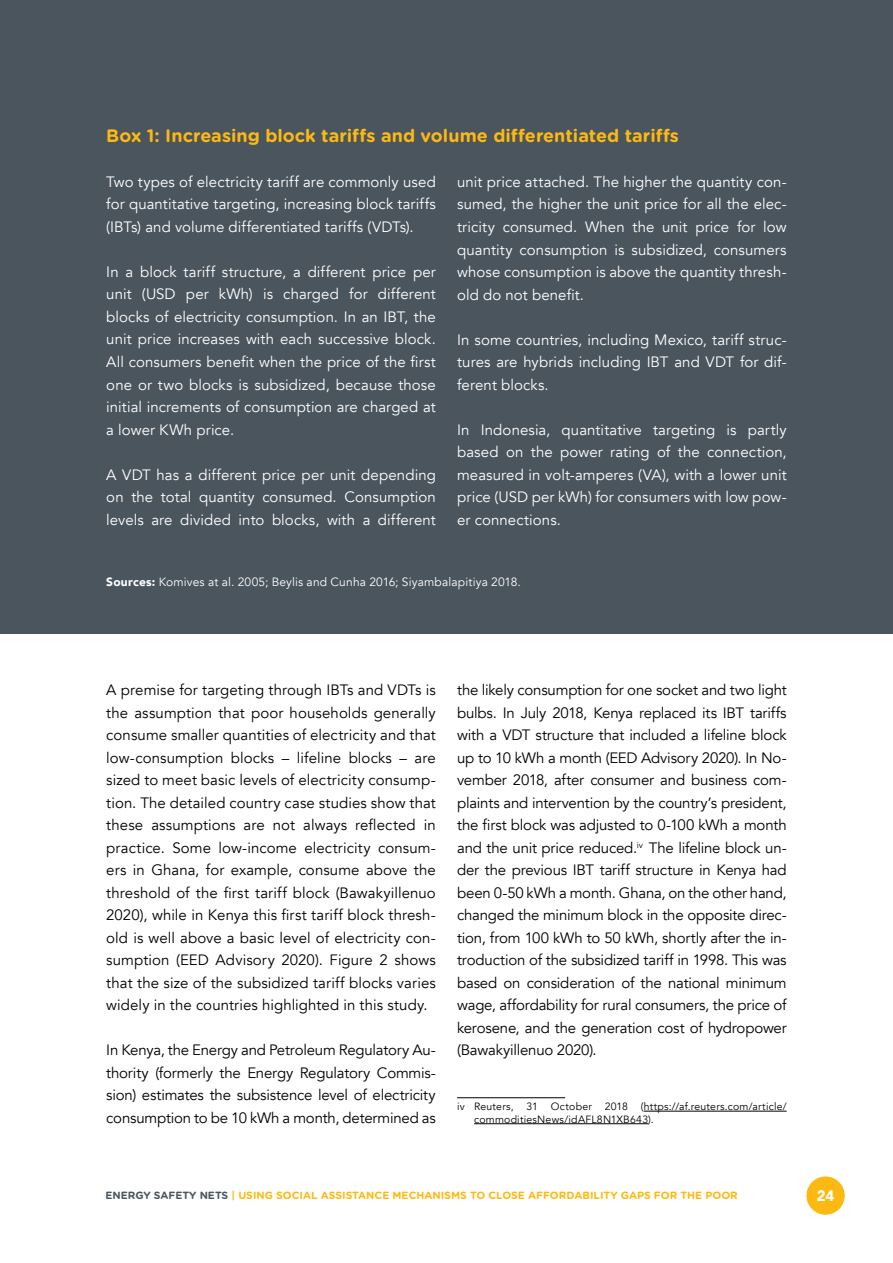
<style>
.page{position:relative;width:893px;height:1263px;background:#fff}
.page>*{position:absolute;margin:0;border:0;box-sizing:border-box;transform-origin:0 0}
.t1{font:700 18px "Gotham Rounded";color:#fdb913}
.t2{font:15px/22.5px "Avenir";letter-spacing:-.01em;color:#000;text-align:justify}
.t3{font:15px/22.5px "Avenir";letter-spacing:.005em;color:#fff;text-align:justify}
.t4{font:900 15px "Avenir";color:#fff}
.t5{font:12px "Avenir";letter-spacing:.015em;color:#fff}
.t6{font:10.5px/12.6px "Avenir";letter-spacing:.02em;color:#000}
.t7{font:700 10.5px "Gotham Rounded";color:#fdb913}
.s1{font-weight:900}
.s2{color:#4b555e}
</style>
<div class="page">
<div style="left:806px;top:1176px;width:39px;height:39px;background:#fdb913;border-radius:50%"></div>
<div style="left:0;top:0;width:893px;height:634px;background:#4b555e"></div>
<hr style="left:457px;top:1097px;width:108px;height:1px;background:#000">
<hr style="left:644px;top:1111px;width:143px;height:1px;background:#000">
<hr style="left:474px;top:1123px;width:174px;height:1px;background:#000">
<p class="t1" style="left:106px;top:125px;width:574px">Box 1: Increasing block tariffs and volume differentiated tariffs</p>
<p class="t3" style="left:106px;top:171px;width:331px">Two types of electricity tariff are commonly used for quantitative targeting, increasing block tariffs (IBTs) and volume differentiated tariffs (VDTs).</p>
<p class="t3" style="left:106px;top:261px;width:331px">In a block tariff structure, a different price per unit (USD per kWh) is charged for different blocks of electricity consumption. In an IBT, the unit price increases with each successive block.<br>All consumers benefit when the price of the first one or two blocks is subsidized, because those initial increments of consumption are charged at a lower KWh price.</p>
<p class="t3" style="left:106px;top:463px;width:331px">A VDT has a different price per unit depending on the total quantity consumed. Consumption levels are divided into blocks, with a different</p>
<p class="t3" style="left:457px;top:171px;width:331px">unit price attached. The higher the quantity con&shy;sumed, the higher the unit price for all the elec&shy;tricity consumed. When the unit price for low quantity consumption is subsidized, consumers whose consumption is above the quantity thresh&shy;old do not benefit.</p>
<p class="t3" style="left:457px;top:328px;width:331px">In some countries, including Mexico, tariff struc&shy;tures are hybrids including IBT and VDT for dif&shy;ferent blocks.</p>
<p class="t3" style="left:457px;top:418px;width:331px">In Indonesia, quantitative targeting is partly based on the power rating of the connection, measured in volt-amperes (VA), with a lower unit price (USD per kWh) for consumers with low pow&shy;er connections.</p>
<p class="t5" style="left:106px;top:575px;width:416px"><span class="s1">Sources:</span> Komives at al. 2005; Beylis and Cunha 2016; Siyambalapitiya 2018.</p>
<p class="t2" style="left:106px;top:679px;width:331px">A premise for targeting through IBTs and VDTs is the assumption that poor households generally consume smaller quantities of electricity and that low-consumption blocks – lifeline blocks – are sized to meet basic levels of electricity consump&shy;tion. The detailed country case studies show that these assumptions are not always reflected in practice. Some low-income electricity consum&shy;ers in Ghana, for example, consume above the threshold of the first tariff block (Bawakyillenuo 2020), while in Kenya this first tariff block thresh&shy;old is well above a basic level of electricity con&shy;sumption (EED Advisory 2020). Figure 2 shows that the size of the subsidized tariff blocks varies widely in the countries highlighted in this study.</p>
<p class="t2" style="left:106px;top:1039px;width:331px">In Kenya, the Energy and Petroleum Regulatory Au&shy;thority (formerly the Energy Regulatory Commis&shy;sion) estimates the subsistence level of electricity consumption to be 10 kWh a month, determined as</p>
<p class="t2" style="left:457px;top:679px;width:331px">the likely consumption for one socket and two light bulbs. In July 2018, Kenya replaced its IBT tariffs with a VDT structure that included a lifeline block up to 10 kWh a month (EED Advisory 2020). In No&shy;vember 2018, after consumer and business com&shy;plaints and intervention by the country’s president, the first block was adjusted to 0-100 kWh a month and the unit price reduced.<sup>iv</sup><sup>4</sup> The lifeline block un&shy;der the previous IBT tariff structure in Kenya had been 0-50 kWh a month. Ghana, on the other hand, changed the minimum block in the opposite direc&shy;tion, from 100 kWh to 50 kWh, shortly after the in&shy;troduction of the subsidized tariff in 1998. This was based on consideration of the national minimum wage, affordability for rural consumers, the price of kerosene, and the generation cost of hydropower (Bawakyillenuo 2020).</p>
<p class="t6" style="left:474px;top:1100px;width:314px;text-indent:-17px">iv Reuters, 31 October 2018 (https://af.reuters.com/article/ commoditiesNews/idAFL8N1XB643).</p>
<p class="t7" style="left:105px;top:1189px;width:634px"><span class="s2">ENERGY SAFETY NETS</span> | USING SOCIAL ASSISTANCE MECHANISMS TO CLOSE AFFORDABILITY GAPS FOR THE POOR</p>
<p class="t4" style="left:817px;top:1183px;width:19px">24</p>
</div>
